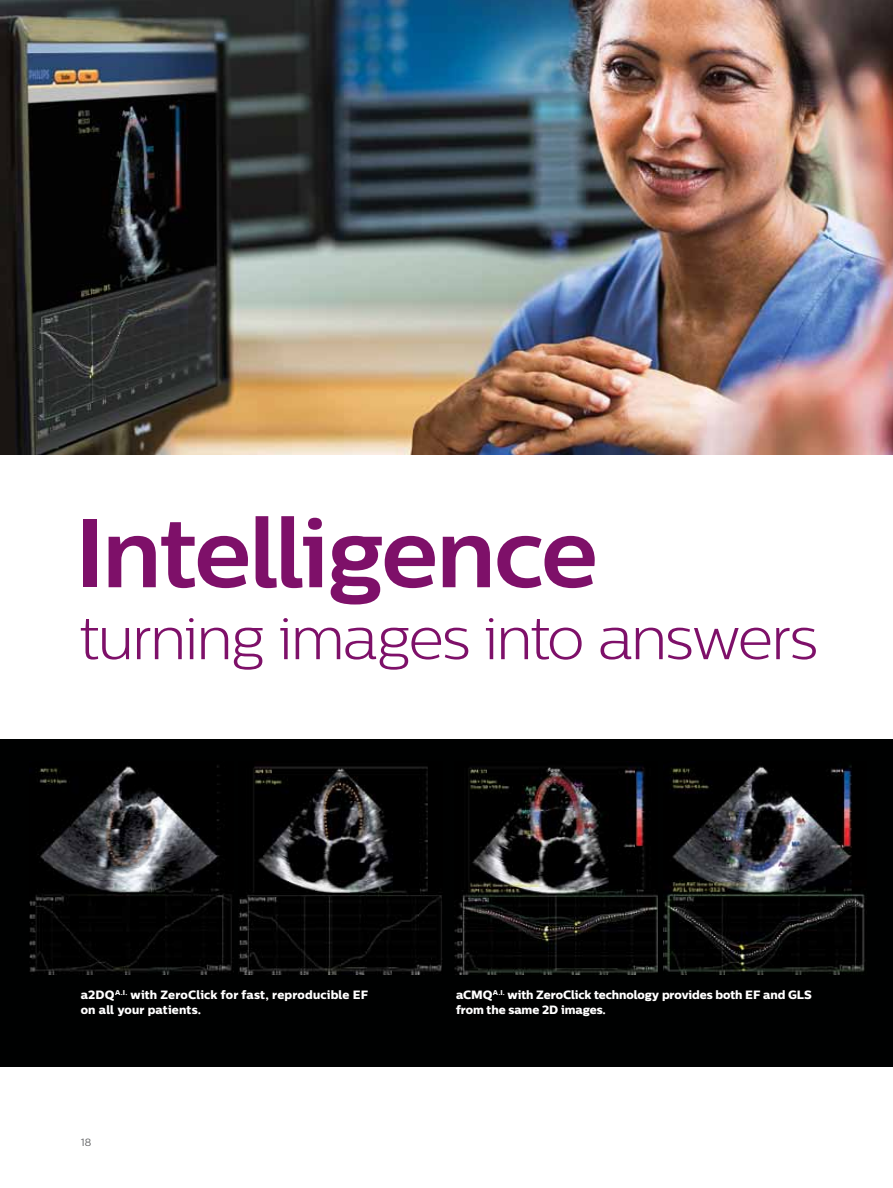
<style>
.page{position:relative;width:893px;height:1188px;background:#fff}
.page>*{position:absolute;margin:0;border:0;box-sizing:border-box;transform-origin:0 0}
.t1{font:700 97.05px "Centrale Sans";letter-spacing:-.025em;color:#7e1069}
.t2{font:300 60px "Centrale Sans";letter-spacing:-.035em;color:#7e1069}
.t3{font:12px/15px "Centrale Sans X Bold";color:#fff}
.t4{font:10.5px "Centrale Sans";color:#636466}
</style>
<div class="page">
<img style="left:0;top:0;width:893px;height:455px">
<div style="left:0;top:740px;width:893px;height:327px;background:#000101"></div>
<img style="left:239px;top:766px;width:203px;height:209px">
<img style="left:29px;top:765px;width:205px;height:210px">
<img style="left:454px;top:766px;width:204px;height:209px">
<img style="left:663px;top:765px;width:202px;height:210px">
<h1 class="t1" style="left:74px;top:494px;width:525px">Intelligence</h1>
<h2 class="t2" style="left:79px;top:604px;width:740px">turning images into answers</h2>
<p class="t3" style="left:81px;top:987px;width:289px">a2DQ<sup>A.I.</sup> with ZeroClick for fast, reproducible EF on all your patients.</p>
<p class="t3" style="left:456px;top:987px;width:357px">aCMQ<sup>A.I.</sup> with ZeroClick technology provides both EF and GLS from the same 2D images.</p>
<p class="t4" style="left:81px;top:1136px;width:12px">18</p>
</div>
